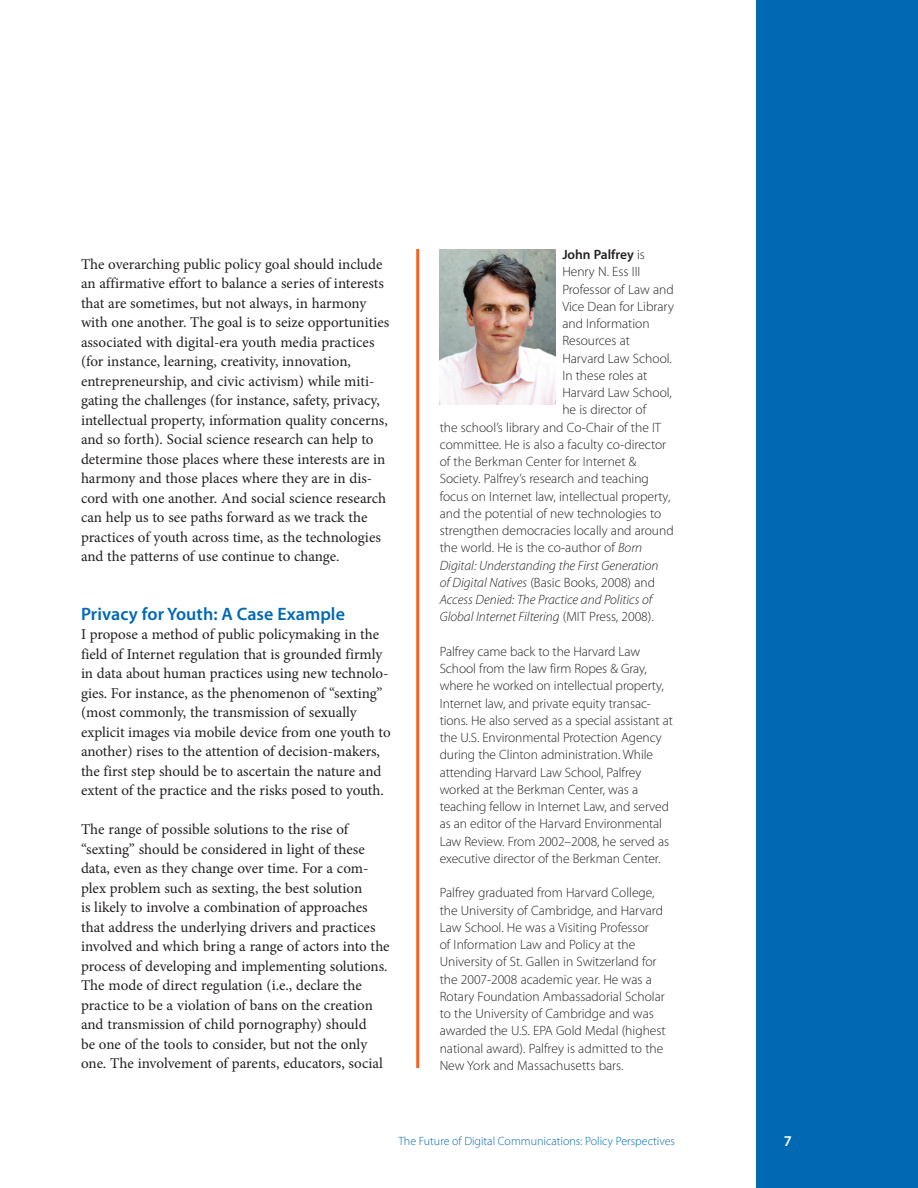
<style>
.page{position:relative;width:918px;height:1188px;background:#fff}
.page>*{position:absolute;margin:0;border:0;box-sizing:border-box;transform-origin:0 0}
.Text__Subhead_1{font:600 18px "Myriad Pro";letter-spacing:.005em;color:#0168b3}
.Text__Body_Text{font:15px/19.5px "Minion Pro";color:#231f20}
.Master_Page__Page_Nu{font:600 15px "Myriad Pro";color:#fff}
.Sidebar_Text{font:300 13.5px/17.2px "Myriad Pro";color:#231f20}
.Sidebar_Text-2{font:italic 300 13.5px "Myriad Pro";color:#231f20}
.Sidebar_Text-3{font:600 13.5px "Myriad Pro";color:#231f20}
.Master_Page__Footer{font:300 12px "Myriad Pro";color:#0168b3}
.s1{font-weight:300}
.s2{font-style:italic}
.s3{font-style:normal}
</style>
<div class="page">
<img style="left:440px;top:249px;width:116px;height:156px">
<hr style="left:416px;top:249px;width:3px;height:819px;background:#f36421">
<div style="left:756px;top:0;width:162px;height:1188px;background:#0168b3"></div>
<p class="Text__Body_Text" style="left:81px;top:254px;width:310px">The overarching public policy goal should include an affirmative effort to balance a series of interests that are sometimes, but not always, in harmony with one another. The goal is to seize opportunities associated with digital-era youth media practices (for instance, learning, creativity, innovation, entrepreneurship, and civic activism) while miti&shy;gating the challenges (for instance, safety, privacy, intellectual property, information quality concerns, and so forth). Social science research can help to determine those places where these interests are in harmony and those places where they are in dis&shy;cord with one another. And social science research can help us to see paths forward as we track the practices of youth across time, as the technologies and the patterns of use continue to change.</p>
<p class="Text__Subhead_1" style="left:81px;top:602px;width:265px">Privacy for Youth: A Case Example</p>
<p class="Text__Body_Text" style="left:81px;top:625px;width:311px">I propose a method of public policymaking in the field of Internet regulation that is grounded firmly in data about human practices using new technolo&shy;gies. For instance, as the phenomenon of “sexting” (most commonly, the transmission of sexually explicit images via mobile device from one youth to another) rises to the attention of decision-makers, the first step should be to ascertain the nature and extent of the practice and the risks posed to youth.</p>
<p class="Text__Body_Text" style="left:81px;top:820px;width:310px">The range of possible solutions to the rise of “sexting” should be considered in light of these data, even as they change over time. For a com&shy;plex problem such as sexting, the best solution<br>is likely to involve a combination of approaches that address the underlying drivers and practices involved and which bring a range of actors into the process of developing and implementing solutions.<br>The mode of direct regulation (i.e., declare the practice to be a violation of bans on the creation and transmission of child pornography) should<br>be one of the tools to consider, but not the only one. The involvement of parents, educators, social</p>
<p class="Sidebar_Text-3" style="left:562px;top:246px;width:84px">John Palfrey <span class="s1">is</span></p>
<p class="Sidebar_Text" style="left:562px;top:263px;width:80px">Henry N. Ess III</p>
<p class="Sidebar_Text" style="left:562px;top:280px;width:113px">Professor of Law and</p>
<p class="Sidebar_Text" style="left:562px;top:298px;width:113px">Vice Dean for Library</p>
<p class="Sidebar_Text" style="left:562px;top:315px;width:89px">and Information</p>
<p class="Sidebar_Text" style="left:562px;top:332px;width:69px">Resources at</p>
<p class="Sidebar_Text" style="left:562px;top:349px;width:111px">Harvard Law School.</p>
<p class="Sidebar_Text" style="left:562px;top:367px;width:87px">In these roles at</p>
<p class="Sidebar_Text" style="left:562px;top:384px;width:111px">Harvard Law School,</p>
<p class="Sidebar_Text" style="left:562px;top:401px;width:85px">he is director of</p>
<p class="Sidebar_Text" style="left:440px;top:418px;width:223px">the school’s library and Co-Chair of the IT</p>
<p class="Sidebar_Text" style="left:440px;top:436px;width:228px">committee. He is also a faculty co-director</p>
<p class="Sidebar_Text" style="left:440px;top:453px;width:198px">of the Berkman Center for Internet &amp;</p>
<p class="Sidebar_Text" style="left:440px;top:470px;width:211px">Society. Palfrey’s research and teaching</p>
<p class="Sidebar_Text" style="left:440px;top:487px;width:232px">focus on Internet law, intellectual property,</p>
<p class="Sidebar_Text" style="left:440px;top:505px;width:223px">and the potential of new technologies to</p>
<p class="Sidebar_Text" style="left:440px;top:522px;width:235px">strengthen democracies locally and around</p>
<p class="Sidebar_Text" style="left:440px;top:539px;width:204px">the world. He is the co-author of <span class="s2">Born</span></p>
<p class="Sidebar_Text-2" style="left:440px;top:557px;width:220px">Digital: Understanding the First Generation</p>
<p class="Sidebar_Text" style="left:440px;top:574px;width:217px"><span class="s2">of Digital Natives</span> (Basic Books, 2008) and</p>
<p class="Sidebar_Text-2" style="left:440px;top:592px;width:214px">Access Denied: The Practice and Politics of</p>
<p class="Sidebar_Text-2" style="left:440px;top:609px;width:216px">Global Internet Filtering <span class="s3">(MIT Press, 2008).</span></p>
<p class="Sidebar_Text" style="left:440px;top:643px;width:235px">Palfrey came back to the Harvard Law School from the law firm Ropes &amp; Gray, where he worked on intellectual property, Internet law, and private equity transac&shy;tions. He also served as a special assistant at the U.S. Environmental Protection Agency during the Clinton administration. While attending Harvard Law School, Palfrey worked at the Berkman Center, was a teaching fellow in Internet Law, and served as an editor of the Harvard Environmental Law Review. From 2002–2008, he served as executive director of the Berkman Center.</p>
<p class="Sidebar_Text" style="left:440px;top:884px;width:227px">Palfrey graduated from Harvard College, the University of Cambridge, and Harvard Law School. He was a Visiting Professor<br>of Information Law and Policy at the University of St. Gallen in Switzerland for the 2007-2008 academic year. He was a Rotary Foundation Ambassadorial Scholar to the University of Cambridge and was awarded the U.S. EPA Gold Medal (highest national award). Palfrey is admitted to the New York and Massachusetts bars.</p>
<p class="Master_Page__Footer" style="left:398px;top:1133px;width:278px">The Future of Digital Communications: Policy Perspectives</p>
<p class="Master_Page__Page_Nu" style="left:784px;top:1131px;width:10px">7</p>
</div>
